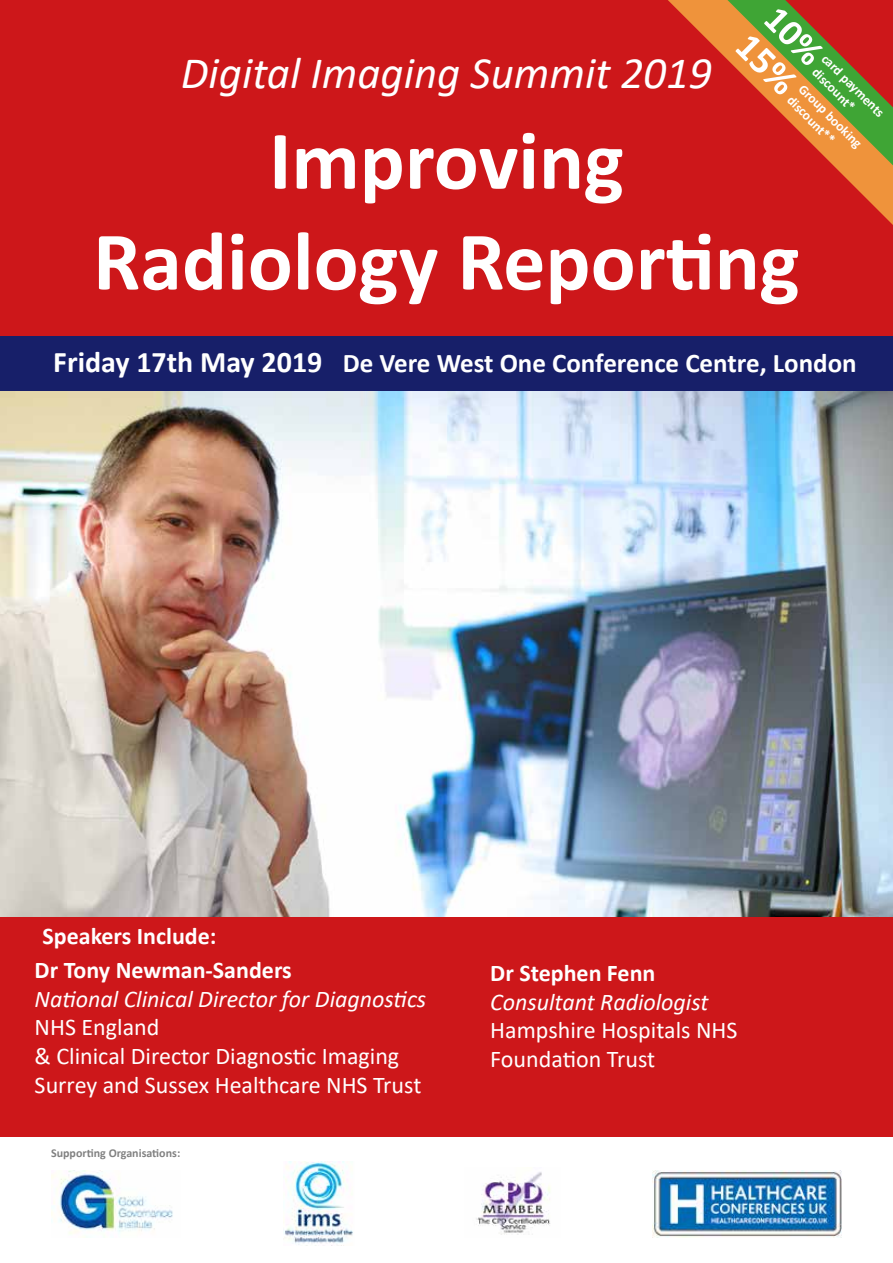
<style>
.page{position:relative;width:893px;height:1263px;background:#fff}
.page>*{position:absolute;margin:0;border:0;box-sizing:border-box;transform-origin:0 0}
.t1{font:700 84px/100.8px "Calibri";color:#fff;text-align:center}
.t2{font:italic 45px "Calibri";color:#fff}
.t3{font:700 27px "Calibri";color:#fff}
.t4{font:24px/28.8px "Calibri";color:#fff}
.t5{font:italic 24px "Calibri";color:#fff}
.t6{font:700 24px/34px "Calibri";color:#fff}
.t7{font:700 13.5px/16.2px "Calibri";color:#fff}
.t8{font:700 12px "Calibri";color:#000}
.s1{font-size:30px}
</style>
<div class="page">
<div style="left:0;top:0;width:893px;height:336px;background:#cd171a"></div>
<div style="left:0;top:336px;width:893px;height:56px;background:#171f69"></div>
<div style="left:0;top:916px;width:893px;height:221px;background:#cd171a"></div>
<img style="left:51px;top:1170px;width:122px;height:67px">
<img style="left:652px;top:1170px;width:190px;height:67px">
<img style="left:476px;top:1172px;width:75px;height:63px">
<svg style="left:668px;top:0;width:225px;height:225px;background:#d22a1f"></svg>
<img style="left:0;top:392px;width:893px;height:524px">
<img style="left:283px;top:1162px;width:70px;height:84px">
<svg style="left:726px;top:0;width:167px;height:167px;background:#b1622b"></svg>
<p class="t7" style="left:830px;top:50px;width:84px;rotate:45deg">card payments discount*</p>
<h2 class="t2" style="left:181px;top:42px;width:532px">Digital Imaging Summit 2019</h2>
<h1 class="t1" style="left:93px;top:109px;width:708px">Improving<br>Radiology Reporting</h1>
<p class="t7" style="left:807px;top:81px;width:85px;rotate:45deg">Group booking discount**</p>
<p class="t3" style="left:53px;top:344px;width:805px"><span class="s1">Friday 17th May 2019</span> De Vere West One Conference Centre, London</p>
<p class="t6" style="left:35px;top:918px;width:259px;text-indent:8px">Speakers Include:<br>Dr Tony Newman-Sanders</p>
<p class="t5" style="left:35px;top:982px;width:393px">National Clinical Director for Diagnostics</p>
<p class="t4" style="left:35px;top:1012px;width:388px">NHS England<br>&amp; Clinical Director Diagnostic Imaging<br>Surrey and Sussex Healthcare NHS Trust</p>
<p class="t8" style="left:51px;top:1145px;width:131px">Supporting Organisations:</p>
<p class="t6" style="left:490px;top:955px;width:167px">Dr Stephen Fenn</p>
<p class="t5" style="left:490px;top:985px;width:220px">Consultant Radiologist</p>
<p class="t4" style="left:490px;top:1015px;width:249px">Hampshire Hospitals NHS<br>Foundation Trust</p>
</div>
